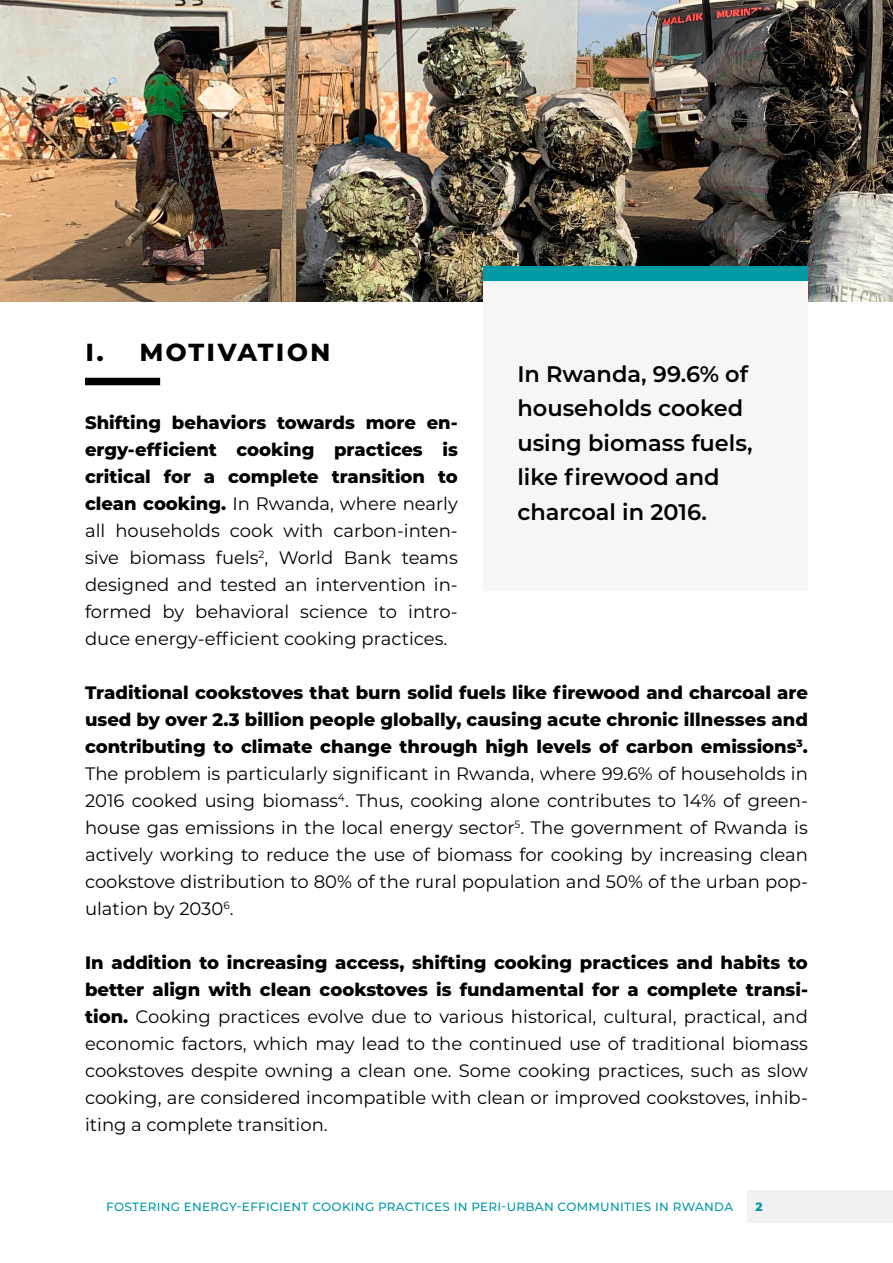
<style>
.page{position:relative;width:893px;height:1263px;background:#fff}
.page>*{position:absolute;margin:0;border:0;box-sizing:border-box;transform-origin:0 0}
.t1{font:700 30px "Montserrat";letter-spacing:.06em;color:#000}
.t2{font:600 22.5px/34.5px "Montserrat";color:#000}
.t3{font:18px/27px "Montserrat";color:#000;text-align:justify}
.t4{font:500 12px "Montserrat";letter-spacing:.025em;color:#009aa5}
.t5{font:800 12px "Montserrat";color:#009aa5}
.s1{font-weight:800}
</style>
<div class="page">
<div style="left:747px;top:1190px;width:146px;height:33px;background:#f1f0f2"></div>
<div style="left:85px;top:378px;width:75px;height:7px;background:#000"></div>
<img style="left:0;top:0;width:893px;height:302px">
<div style="left:483px;top:266px;width:325px;height:325px;background:#f7f6f5"></div>
<div style="left:483px;top:266px;width:325px;height:15px;background:#009aa5"></div>
<h1 class="t1" style="left:85px;top:328px;width:248px">I. Motivation</h1>
<p class="t2" style="left:517px;top:355px;width:237px">In Rwanda, 99.6% of households cooked using biomass fuels, like firewood and charcoal in 2016.</p>
<p class="t3" style="left:85px;top:408px;width:374px"><span class="s1">Shifting behaviors towards more en&shy;ergy-efficient cooking practices is critical for a complete transition to clean cooking.</span> In Rwanda, where nearly all households cook with carbon-inten&shy;sive biomass fuels<sup>2</sup>, World Bank teams designed and tested an intervention in&shy;formed by behavioral science to intro&shy;duce energy-efficient cooking practices.</p>
<p class="t3" style="left:85px;top:678px;width:724px"><span class="s1">Traditional cookstoves that burn solid fuels like firewood and charcoal are used by over 2.3 billion people globally, causing acute chronic illnesses and contributing to climate change through high levels of carbon emissions</span><sup>3</sup><span class="s1">.<br></span>The problem is particularly significant in Rwanda, where 99.6% of households in 2016 cooked using biomass<sup>4</sup>. Thus, cooking alone contributes to 14% of green&shy;house gas emissions in the local energy sector<sup>5</sup>. The government of Rwanda is actively working to reduce the use of biomass for cooking by increasing clean cookstove distribution to 80% of the rural population and 50% of the urban pop&shy;ulation by 2030<sup>6</sup>.</p>
<p class="t3" style="left:85px;top:948px;width:724px"><span class="s1">In addition to increasing access, shifting cooking practices and habits to better align with clean cookstoves is fundamental for a complete transi&shy;tion.</span> Cooking practices evolve due to various historical, cultural, practical, and economic factors, which may lead to the continued use of traditional biomass cookstoves despite owning a clean one. Some cooking practices, such as slow cooking, are considered incompatible with clean or improved cookstoves, inhib&shy;iting a complete transition.</p>
<p class="t4" style="left:106px;top:1198px;width:628px">FOSTERING ENERGY-EFFICIENT COOKING PRACTICES IN PERI-URBAN COMMUNITIES IN RWANDA</p>
<p class="t5" style="left:755px;top:1198px;width:9px">2</p>
</div>
